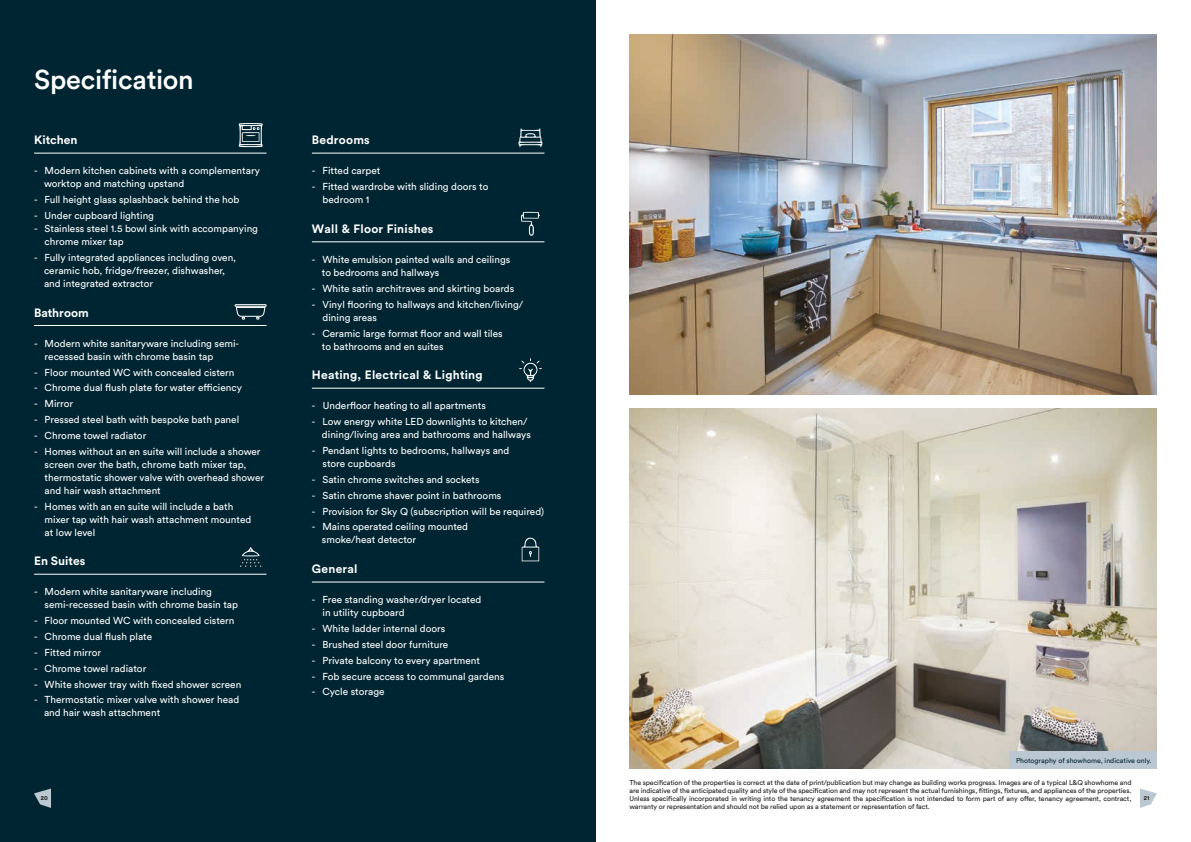
<style>
.page{position:relative;width:1191px;height:842px;background:#fff}
.page>*{position:absolute;margin:0;border:0;box-sizing:border-box;transform-origin:0 0}
.t1{font:500 27px "Circular Std";letter-spacing:-.01em;color:#fff}
.t2{font:700 12px "Circular Std";letter-spacing:.02em;color:#fff}
.t3{font:700 12px "Circular Std";color:#fff}
.t4{font:10px/13px "Circular Std";color:#fff}
.t5{font:7px/8px "Circular Std";letter-spacing:-.01em;color:#1d1d1b;text-align:justify}
.t6{font:7px "Circular Std";color:#002532}
.t7{font:700 6px "Circular Std";color:#1d1d1b}
</style>
<div class="page">
<div style="left:0;top:0;width:595px;height:842px;background:#002532"></div>
<hr style="left:34px;top:153px;width:232px;height:1px;background:#fff">
<hr style="left:34px;top:325px;width:232px;height:1px;background:#fff">
<hr style="left:34px;top:574px;width:232px;height:1px;background:#fff">
<hr style="left:312px;top:153px;width:232px;height:1px;background:#fff">
<hr style="left:312px;top:242px;width:232px;height:1px;background:#fff">
<hr style="left:312px;top:388px;width:232px;height:1px;background:#fff">
<hr style="left:312px;top:582px;width:232px;height:1px;background:#fff">
<svg style="left:239px;top:123px;width:24px;height:24px"></svg>
<svg style="left:521px;top:212px;width:19px;height:24px"></svg>
<svg style="left:519px;top:358px;width:23px;height:24px"></svg>
<svg style="left:522px;top:538px;width:17px;height:23px"></svg>
<svg style="left:240px;top:547px;width:21px;height:20px"></svg>
<svg style="left:234px;top:304px;width:33px;height:16px"></svg>
<svg style="left:518px;top:128px;width:24px;height:19px"></svg>
<img style="left:629px;top:34px;width:528px;height:360px">
<img style="left:629px;top:409px;width:528px;height:360px">
<div style="left:1009px;top:752px;width:148px;height:17px;background:#bcc8d1"></div>
<svg style="left:1140px;top:788px;width:17px;height:20px"></svg>
<svg style="left:34px;top:788px;width:17px;height:20px"></svg>
<h1 class="t1" style="left:34px;top:63px;width:161px">Specification</h1>
<p class="t3" style="left:34px;top:132px;width:45px">Kitchen</p>
<p class="t4" style="left:44px;top:164px;width:217px;text-indent:-10px">- Modern kitchen cabinets with a complementary worktop and matching upstand</p>
<p class="t4" style="left:34px;top:193px;width:207px">- Full height glass splashback behind the hob</p>
<p class="t4" style="left:34px;top:209px;width:122px">- Under cupboard lighting</p>
<p class="t4" style="left:45px;top:222px;width:215px;text-indent:-11px">- Stainless steel 1.5 bowl sink with accompanying chrome mixer tap</p>
<p class="t4" style="left:44px;top:251px;width:194px;text-indent:-10px">- Fully integrated appliances including oven, ceramic hob, fridge/freezer, dishwasher, and integrated extractor</p>
<p class="t3" style="left:34px;top:305px;width:56px">Bathroom</p>
<p class="t4" style="left:45px;top:337px;width:196px;text-indent:-11px">- Modern white sanitaryware including semi&shy;recessed basin with chrome basin tap</p>
<p class="t4" style="left:34px;top:365px;width:202px">- Floor mounted WC with concealed cistern</p>
<p class="t4" style="left:34px;top:381px;width:209px">- Chrome dual flush plate for water efficiency</p>
<p class="t4" style="left:34px;top:397px;width:41px">- Mirror</p>
<p class="t4" style="left:34px;top:413px;width:207px">- Pressed steel bath with bespoke bath panel</p>
<p class="t4" style="left:34px;top:429px;width:114px">- Chrome towel radiator</p>
<p class="t4" style="left:45px;top:445px;width:221px;text-indent:-11px">- Homes without an en suite will include a shower screen over the bath, chrome bath mixer tap, thermostatic shower valve with overhead shower and hair wash attachment</p>
<p class="t4" style="left:45px;top:499px;width:208px;text-indent:-11px">- Homes with an en suite will include a bath mixer tap with hair wash attachment mounted at low level</p>
<p class="t3" style="left:34px;top:553px;width:53px">En Suites</p>
<p class="t4" style="left:45px;top:585px;width:195px;text-indent:-11px">- Modern white sanitaryware including semi-recessed basin with chrome basin tap</p>
<p class="t4" style="left:34px;top:614px;width:202px">- Floor mounted WC with concealed cistern</p>
<p class="t4" style="left:34px;top:630px;width:120px">- Chrome dual flush plate</p>
<p class="t4" style="left:34px;top:646px;width:69px">- Fitted mirror</p>
<p class="t4" style="left:34px;top:662px;width:114px">- Chrome towel radiator</p>
<p class="t4" style="left:34px;top:677px;width:209px">- White shower tray with fixed shower screen</p>
<p class="t4" style="left:44px;top:693px;width:197px;text-indent:-10px">- Thermostatic mixer valve with shower head and hair wash attachment</p>
<p class="t2" style="left:312px;top:132px;width:59px">Bedrooms</p>
<p class="t4" style="left:312px;top:164px;width:70px">- Fitted carpet</p>
<p class="t4" style="left:322px;top:180px;width:167px;text-indent:-11px">- Fitted wardrobe with sliding doors to bedroom 1</p>
<p class="t2" style="left:312px;top:221px;width:123px">Wall &amp; Floor Finishes</p>
<p class="t4" style="left:322px;top:253px;width:190px;text-indent:-10px">- White emulsion painted walls and ceilings to bedrooms and hallways</p>
<p class="t4" style="left:312px;top:282px;width:204px">- White satin architraves and skirting boards</p>
<p class="t4" style="left:322px;top:298px;width:202px;text-indent:-11px">- Vinyl flooring to hallways and kitchen/living/ dining areas</p>
<p class="t4" style="left:322px;top:326px;width:182px;text-indent:-10px">- Ceramic large format floor and wall tiles to bathrooms and en suites</p>
<p class="t2" style="left:312px;top:367px;width:172px">Heating, Electrical &amp; Lighting</p>
<p class="t4" style="left:312px;top:399px;width:176px">- Underfloor heating to all apartments</p>
<p class="t4" style="left:322px;top:415px;width:210px;text-indent:-10px">- Low energy white LED downlights to kitchen/ dining/living area and bathrooms and hallways</p>
<p class="t4" style="left:322px;top:444px;width:188px;text-indent:-11px">- Pendant lights to bedrooms, hallways and store cupboards</p>
<p class="t4" style="left:312px;top:473px;width:169px">- Satin chrome switches and sockets</p>
<p class="t4" style="left:312px;top:489px;width:191px">- Satin chrome shaver point in bathrooms</p>
<p class="t4" style="left:312px;top:504px;width:234px">- Provision for Sky Q (subscription will be required)</p>
<p class="t4" style="left:322px;top:520px;width:148px;text-indent:-10px">- Mains operated ceiling mounted smoke/heat detector</p>
<p class="t2" style="left:312px;top:561px;width:47px">General</p>
<p class="t4" style="left:322px;top:593px;width:160px;text-indent:-11px">- Free standing washer/dryer located in utility cupboard</p>
<p class="t4" style="left:312px;top:622px;width:135px">- White ladder internal doors</p>
<p class="t4" style="left:312px;top:638px;width:138px">- Brushed steel door furniture</p>
<p class="t4" style="left:312px;top:654px;width:170px">- Private balcony to every apartment</p>
<p class="t4" style="left:312px;top:669px;width:194px">- Fob secure access to communal gardens</p>
<p class="t4" style="left:312px;top:685px;width:74px">- Cycle storage</p>
<p class="t6" style="left:1016px;top:756px;width:137px">Photography of showhome, indicative only.</p>
<p class="t5" style="left:629px;top:778px;width:503px">The specification of the properties is correct at the date of print/publication but may change as building works progress. Images are of a typical L&amp;Q showhome and are indicative of the anticipated quality and style of the specification and may not represent the actual furnishings, fittings, fixtures, and appliances of the properties.<br>Unless specifically incorporated in writing into the tenancy agreement the specification is not intended to form part of any offer, tenancy agreement, contract, warranty or representation and should not be relied upon as a statement or representation of fact.</p>
<p class="t7" style="left:41px;top:794px;width:8px">20</p>
<p class="t7" style="left:1143px;top:794px;width:7px">21</p>
</div>
